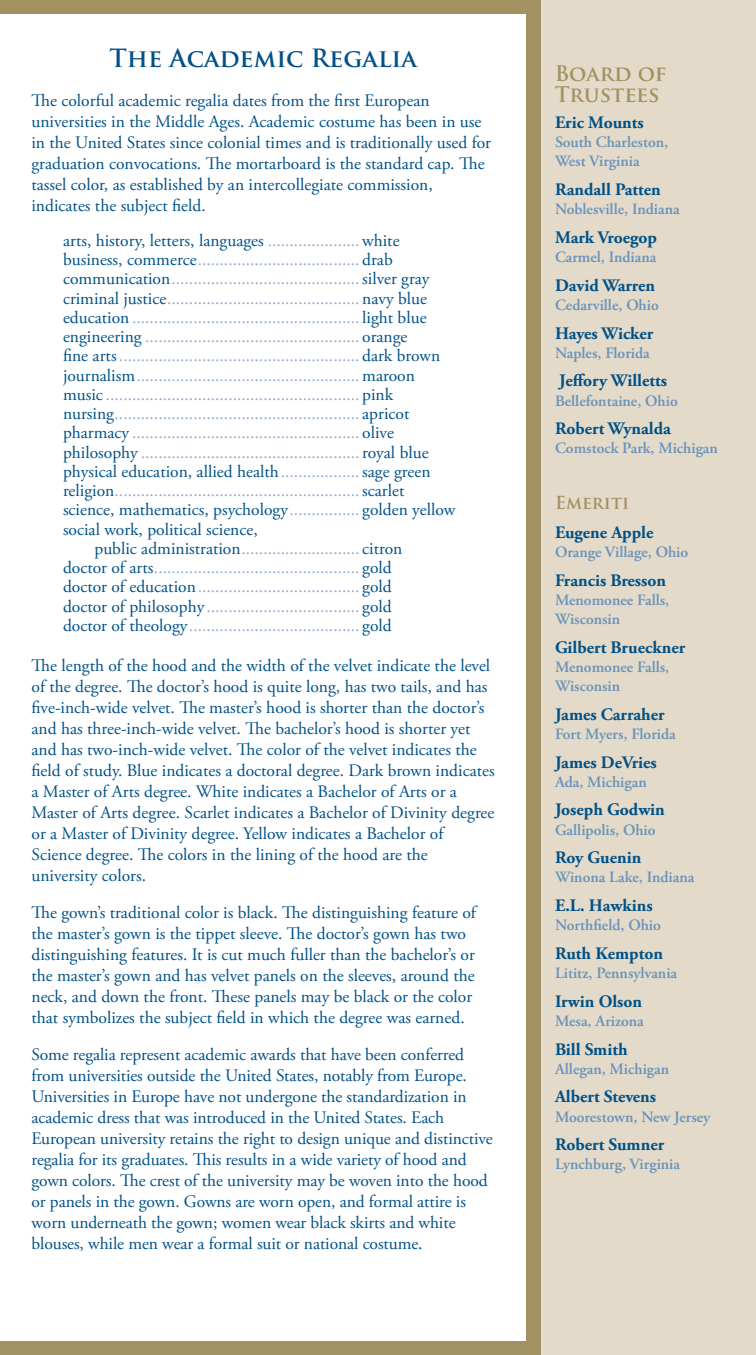
<style>
.page{position:relative;width:756px;height:1355px;background:#fff}
.page>*{position:absolute;margin:0;border:0;box-sizing:border-box;transform-origin:0 0}
.heading-class_of_200{font:700 24.5px "Trajan Pro";color:#005187}
.t1{font:700 21px/21px "Trajan Pro";color:#a29161}
.Accademic_Regalia_te{font:17.5px/21px "Adobe Garamond Pro";color:#005187}
.academic_regalia{font:17.5px "Adobe Garamond Pro";color:#8fabcc}
.academic_regalia-2{font:17.5px/19.2px "Adobe Garamond Pro";color:#005187}
.board_of_trustees-na{font:700 17.5px "Adobe Garamond Pro";color:#005187}
.board_of_trustees-na-2{font:700 17.5px "Trajan Pro";color:#a29161}
.board_of_trustees-to{font:600 15.75px/19.2px "Adobe Garamond Pro";color:#6892bb}
.s1{color:#8fabcc}
.s2{color:#005187}
</style>
<div class="page">
<div style="left:537px;top:0;width:219px;height:1354px;background:#e3dac9"></div>
<div style="left:527px;top:0;width:14px;height:1354px;background:#a29161"></div>
<div style="left:0;top:0;width:537px;height:14px;background:#a29161"></div>
<div style="left:0;top:1341px;width:539px;height:13px;background:#a29161"></div>
<p class="heading-class_of_200" style="left:110px;top:43px;width:309px">The Academic Regalia</p>
<p class="Accademic_Regalia_te" style="left:32px;top:90px;width:461px">The colorful academic regalia dates from the first European universities in the Middle Ages. Academic costume has been in use in the United States since colonial times and is traditionally used for graduation convocations. The mortarboard is the standard cap. The tassel color, as established by an intercollegiate commission, indicates the subject field.</p>
<p class="academic_regalia-2" style="left:63px;top:231px;width:338px">arts, history, letters, languages <span class="s1">.....................</span>white</p>
<p class="academic_regalia" style="left:63px;top:249px;width:331px"><span class="s2">business, commerce</span>..................................... <span class="s2">drab</span></p>
<p class="academic_regalia" style="left:63px;top:268px;width:368px"><span class="s2">communication</span>...........................................<span class="s2">silver gray</span></p>
<p class="academic_regalia" style="left:63px;top:287px;width:366px"><span class="s2">criminal justice</span>............................................ <span class="s2">navy blue</span></p>
<p class="academic_regalia" style="left:63px;top:307px;width:365px"><span class="s2">education</span> .................................................... <span class="s2">light blue</span></p>
<p class="academic_regalia" style="left:63px;top:326px;width:346px"><span class="s2">engineering</span> ................................................. <span class="s2">orange</span></p>
<p class="academic_regalia" style="left:63px;top:345px;width:379px"><span class="s2">fine arts</span>....................................................... <span class="s2">dark brown</span></p>
<p class="academic_regalia" style="left:63px;top:364px;width:353px"><span class="s2">journalism</span>...................................................<span class="s2">maroon</span></p>
<p class="academic_regalia" style="left:63px;top:384px;width:332px"><span class="s2">music</span> .......................................................... <span class="s2">pink</span></p>
<p class="academic_regalia" style="left:63px;top:403px;width:348px"><span class="s2">nursing</span>........................................................ <span class="s2">apricot</span></p>
<p class="academic_regalia" style="left:63px;top:422px;width:332px"><span class="s2">pharmacy</span> .................................................... <span class="s2">olive</span></p>
<p class="academic_regalia" style="left:63px;top:441px;width:367px"><span class="s2">philosophy</span> ..................................................<span class="s2">royal blue</span></p>
<p class="academic_regalia-2" style="left:63px;top:462px;width:369px">physical education, allied health<span class="s1">..................</span>sage green</p>
<p class="academic_regalia" style="left:63px;top:480px;width:343px"><span class="s2">religion</span>........................................................<span class="s2">scarlet</span></p>
<p class="academic_regalia-2" style="left:63px;top:501px;width:394px">science, mathematics, psychology<span class="s1">................</span> golden yellow</p>
<p class="academic_regalia-2" style="left:94px;top:520px;width:310px;text-indent:-32px">social work, political science,<br>public administration<span class="s1">...........................</span> citron</p>
<p class="academic_regalia" style="left:63px;top:557px;width:330px"><span class="s2">doctor of arts</span>............................................... <span class="s2">gold</span></p>
<p class="academic_regalia" style="left:63px;top:576px;width:330px"><span class="s2">doctor of education</span>..................................... <span class="s2">gold</span></p>
<p class="academic_regalia" style="left:63px;top:595px;width:330px"><span class="s2">doctor of philosophy</span> ................................... <span class="s2">gold</span></p>
<p class="academic_regalia" style="left:63px;top:615px;width:330px"><span class="s2">doctor of theology</span>....................................... <span class="s2">gold</span></p>
<p class="Accademic_Regalia_te" style="left:32px;top:656px;width:465px">The length of the hood and the width of the velvet indicate the level of the degree. The doctor’s hood is quite long, has two tails, and has five-inch-wide velvet. The master’s hood is shorter than the doctor’s and has three-inch-wide velvet. The bachelor’s hood is shorter yet and has two-inch-wide velvet. The color of the velvet indicates the field of study. Blue indicates a doctoral degree. Dark brown indicates a Master of Arts degree. White indicates a Bachelor of Arts or a Master of Arts degree. Scarlet indicates a Bachelor of Divinity degree or a Master of Divinity degree. Yellow indicates a Bachelor of Science degree. The colors in the lining of the hood are the university colors.</p>
<p class="Accademic_Regalia_te" style="left:32px;top:902px;width:446px">The gown’s traditional color is black. The distinguishing feature of the master’s gown is the tippet sleeve. The doctor’s gown has two distinguishing features. It is cut much fuller than the bachelor’s or the master’s gown and has velvet panels on the sleeves, around the neck, and down the front. These panels may be black or the color that symbolizes the subject field in which the degree was earned.</p>
<p class="Accademic_Regalia_te" style="left:32px;top:1044px;width:463px">Some regalia represent academic awards that have been conferred from universities outside the United States, notably from Europe.<br>Universities in Europe have not undergone the standardization in academic dress that was introduced in the United States. Each European university retains the right to design unique and distinctive regalia for its graduates. This results in a wide variety of hood and gown colors. The crest of the university may be woven into the hood or panels in the gown. Gowns are worn open, and formal attire is worn underneath the gown; women wear black skirts and white blouses, while men wear a formal suit or national costume.</p>
<p class="t1" style="left:555px;top:63px;width:113px">Board of<br>Trustees</p>
<p class="board_of_trustees-na" style="left:555px;top:112px;width:90px">Eric Mounts</p>
<p class="board_of_trustees-to" style="left:555px;top:133px;width:115px">South Charleston,<br>West Virginia</p>
<p class="board_of_trustees-na" style="left:555px;top:179px;width:107px">Randall Patten</p>
<p class="board_of_trustees-to" style="left:555px;top:200px;width:126px">Noblesville, Indiana</p>
<p class="board_of_trustees-na" style="left:555px;top:227px;width:104px">Mark Vroegop</p>
<p class="board_of_trustees-to" style="left:555px;top:248px;width:103px">Carmel, Indiana</p>
<p class="board_of_trustees-na" style="left:555px;top:275px;width:102px">David Warren</p>
<p class="board_of_trustees-to" style="left:555px;top:295px;width:105px">Cedarville, Ohio</p>
<p class="board_of_trustees-na" style="left:555px;top:323px;width:100px">Hayes Wicker</p>
<p class="board_of_trustees-to" style="left:555px;top:343px;width:96px">Naples, Florida</p>
<p class="board_of_trustees-na" style="left:559px;top:370px;width:109px">Jeffory Willetts</p>
<p class="board_of_trustees-to" style="left:555px;top:391px;width:124px">Bellefontaine, Ohio</p>
<p class="board_of_trustees-na" style="left:555px;top:418px;width:117px">Robert Wynalda</p>
<p class="board_of_trustees-to" style="left:555px;top:439px;width:164px">Comstock Park, Michigan</p>
<p class="board_of_trustees-na-2" style="left:555px;top:491px;width:76px">Emeriti</p>
<p class="board_of_trustees-na" style="left:555px;top:522px;width:100px">Eugene Apple</p>
<p class="board_of_trustees-to" style="left:555px;top:542px;width:135px">Orange Village, Ohio</p>
<p class="board_of_trustees-na" style="left:555px;top:570px;width:113px">Francis Bresson</p>
<p class="board_of_trustees-to" style="left:555px;top:590px;width:116px">Menomonee Falls,<br>Wisconsin</p>
<p class="board_of_trustees-na" style="left:555px;top:637px;width:132px">Gilbert Brueckner</p>
<p class="board_of_trustees-to" style="left:555px;top:657px;width:116px">Menomonee Falls,<br>Wisconsin</p>
<p class="board_of_trustees-na" style="left:555px;top:704px;width:111px">James Carraher</p>
<p class="board_of_trustees-to" style="left:555px;top:724px;width:122px">Fort Myers, Florida</p>
<p class="board_of_trustees-na" style="left:555px;top:752px;width:103px">James DeVries</p>
<p class="board_of_trustees-to" style="left:555px;top:772px;width:93px">Ada, Michigan</p>
<p class="board_of_trustees-na" style="left:555px;top:799px;width:111px">Joseph Godwin</p>
<p class="board_of_trustees-to" style="left:555px;top:820px;width:102px">Gallipolis, Ohio</p>
<p class="board_of_trustees-na" style="left:555px;top:847px;width:88px">Roy Guenin</p>
<p class="board_of_trustees-to" style="left:555px;top:868px;width:141px">Winona Lake, Indiana</p>
<p class="board_of_trustees-na" style="left:555px;top:895px;width:99px">E.L. Hawkins</p>
<p class="board_of_trustees-to" style="left:555px;top:916px;width:107px">Northfield, Ohio</p>
<p class="board_of_trustees-na" style="left:555px;top:943px;width:110px">Ruth Kempton</p>
<p class="board_of_trustees-to" style="left:555px;top:963px;width:124px">Lititz, Pennsylvania</p>
<p class="board_of_trustees-na" style="left:555px;top:991px;width:89px">Irwin Olson</p>
<p class="board_of_trustees-to" style="left:555px;top:1011px;width:90px">Mesa, Arizona</p>
<p class="board_of_trustees-na" style="left:555px;top:1038px;width:74px">Bill Smith</p>
<p class="board_of_trustees-to" style="left:555px;top:1059px;width:116px">Allegan, Michigan</p>
<p class="board_of_trustees-na" style="left:555px;top:1086px;width:103px">Albert Stevens</p>
<p class="board_of_trustees-to" style="left:555px;top:1107px;width:157px">Moorestown, New Jersey</p>
<p class="board_of_trustees-na" style="left:555px;top:1134px;width:111px">Robert Sumner</p>
<p class="board_of_trustees-to" style="left:555px;top:1155px;width:127px">Lynchburg, Virginia</p>
</div>
